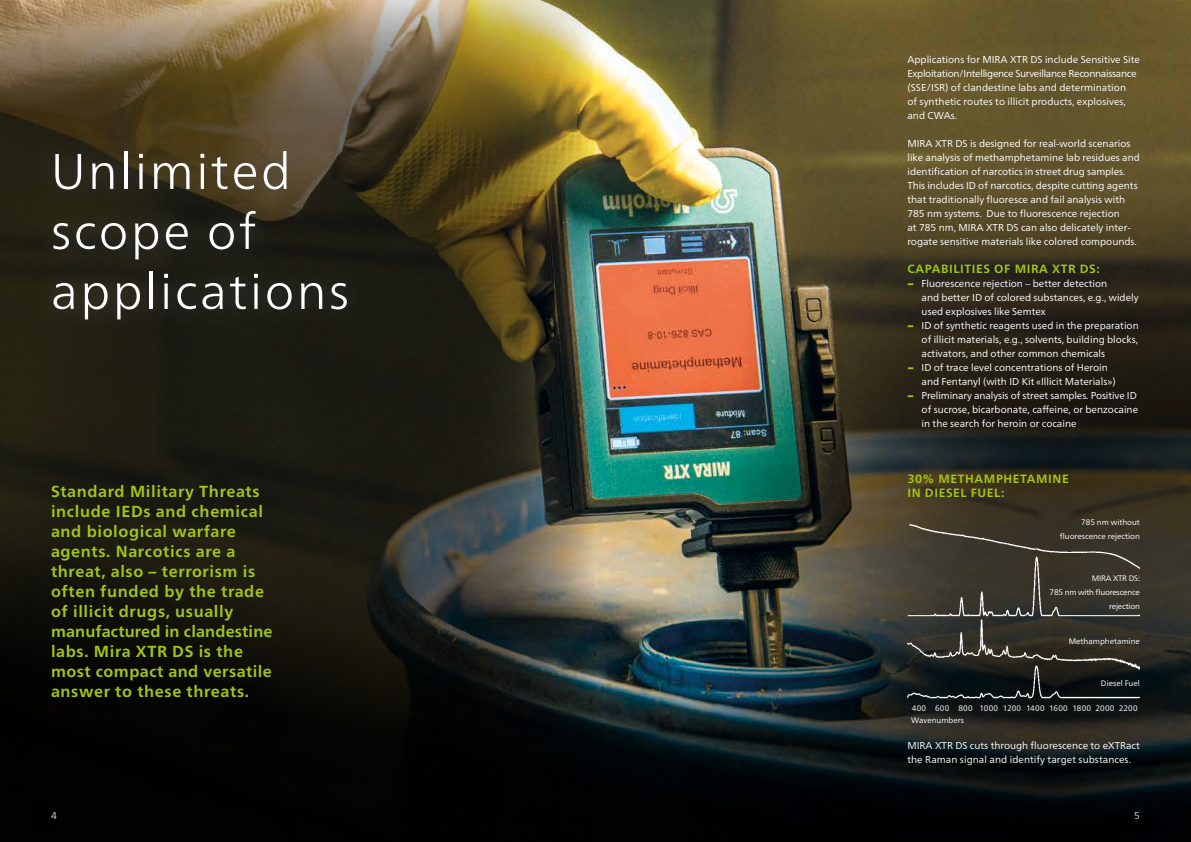
<style>
.page{position:relative;width:1191px;height:842px;background:#fff}
.page>*{position:absolute;margin:0;border:0;box-sizing:border-box;transform-origin:0 0}
.t1{font:300 50px/60px "Neue Frutiger World";letter-spacing:.05em;color:#fff}
.t2{font:700 16px/20px "Neue Frutiger World";letter-spacing:.04em;color:#a2c617}
.t3{font:700 12px/14px "Neue Frutiger World";letter-spacing:.05em;color:#a2c617}
.t4{font:10px/14px "Neue Frutiger World";color:#fff}
.t5{font:300 10px "Neue Frutiger World";color:#fff}
.t6{font:8px/11.7px "Neue Frutiger World";color:#fff}
.t7{font:8px/14px "Neue Frutiger World";letter-spacing:-.02em;color:#fff;text-align:right}
.s1{font-family:"Neue Frutiger World Xtra Blk";color:#a2c617}
</style>
<div class="page">
<img style="left:595px;top:0;width:596px;height:842px">
<img style="left:0;top:0;width:595px;height:842px">
<img style="left:658px;top:189px;width:533px;height:653px">
<svg style="left:31px;top:130px;width:338px;height:210px;fill:#242216"></svg>
<img style="left:907px;top:510px;width:233px;height:189px">
<h1 class="t1" style="left:51px;top:142px;width:299px">Unlimited scope of applications</h1>
<p class="t2" style="left:51px;top:481px;width:223px">Standard Military Threats include IEDs and chemical and biological warfare agents. Narcotics are a threat, also – terrorism is often funded by the trade of illicit drugs, usually manufactured in clandestine labs. Mira XTR DS is the most compact and versatile answer to these threats.</p>
<p class="t4" style="left:907px;top:53px;width:234px">Applications for MIRA XTR DS include Sensitive Site Exploitation/Intelligence Surveillance Reconnaissance (SSE/ISR) of clandestine labs and determination<br>of synthetic routes to illicit products, explosives, and CWAs.</p>
<p class="t4" style="left:907px;top:137px;width:234px">MIRA XTR DS is designed for real-world scenarios like analysis of methamphetamine lab residues and identification of narcotics in street drug samples.<br>This includes ID of narcotics, despite cutting agents that traditionally fluoresce and fail analysis with 785 nm systems. Due to fluorescence rejection<br>at 785 nm, MIRA XTR DS can also delicately inter&shy;rogate sensitive materials like colored compounds.</p>
<p class="t3" style="left:907px;top:262px;width:194px">CAPABILITIES OF MIRA XTR DS:</p>
<p class="t4" style="left:907px;top:277px;width:201px"><span class="s1">−</span> Fluorescence rejection – better detection</p>
<p class="t4" style="left:921px;top:291px;width:219px">and better ID of colored substances, e.g., widely</p>
<p class="t4" style="left:921px;top:305px;width:126px">used explosives like Semtex</p>
<p class="t4" style="left:907px;top:319px;width:233px"><span class="s1">−</span> ID of synthetic reagents used in the preparation</p>
<p class="t4" style="left:921px;top:333px;width:218px">of illicit materials, e.g., solvents, building blocks,</p>
<p class="t4" style="left:921px;top:347px;width:185px">activators, and other common chemicals</p>
<p class="t4" style="left:907px;top:361px;width:202px"><span class="s1">−</span> ID of trace level concentrations of Heroin</p>
<p class="t4" style="left:921px;top:375px;width:195px">and Fentanyl (with ID Kit «Illicit Materials»)</p>
<p class="t4" style="left:907px;top:389px;width:231px"><span class="s1">−</span> Preliminary analysis of street samples. Positive ID</p>
<p class="t4" style="left:921px;top:403px;width:218px">of sucrose, bicarbonate, caffeine, or benzocaine</p>
<p class="t4" style="left:921px;top:417px;width:156px">in the search for heroin or cocaine</p>
<p class="t3" style="left:907px;top:472px;width:163px">30% METHAMPHETAMINE<br>IN DIESEL FUEL:</p>
<p class="t6" style="left:1059px;top:515px;width:82px;line-height:14px;text-align:right">785 nm without fluorescence rejection</p>
<p class="t7" style="left:1049px;top:571px;width:92px">MIRA XTR DS:<br>785 nm with fluorescence rejection</p>
<p class="t6" style="left:1068px;top:635px;width:73px">Methamphetamine</p>
<p class="t6" style="left:1101px;top:677px;width:40px">Diesel Fuel</p>
<p class="t6" style="left:911px;top:703px;width:228px">400 600 800 1000 1200 1400 1600 1800 2000 2200<br>Wavenumbers</p>
<p class="t4" style="left:907px;top:739px;width:234px">MIRA XTR DS cuts through fluorescence to eXTRact the Raman signal and identify target substances.</p>
<p class="t5" style="left:51px;top:808px;width:7px">4</p>
<p class="t5" style="left:1134px;top:808px;width:7px">5</p>
</div>
